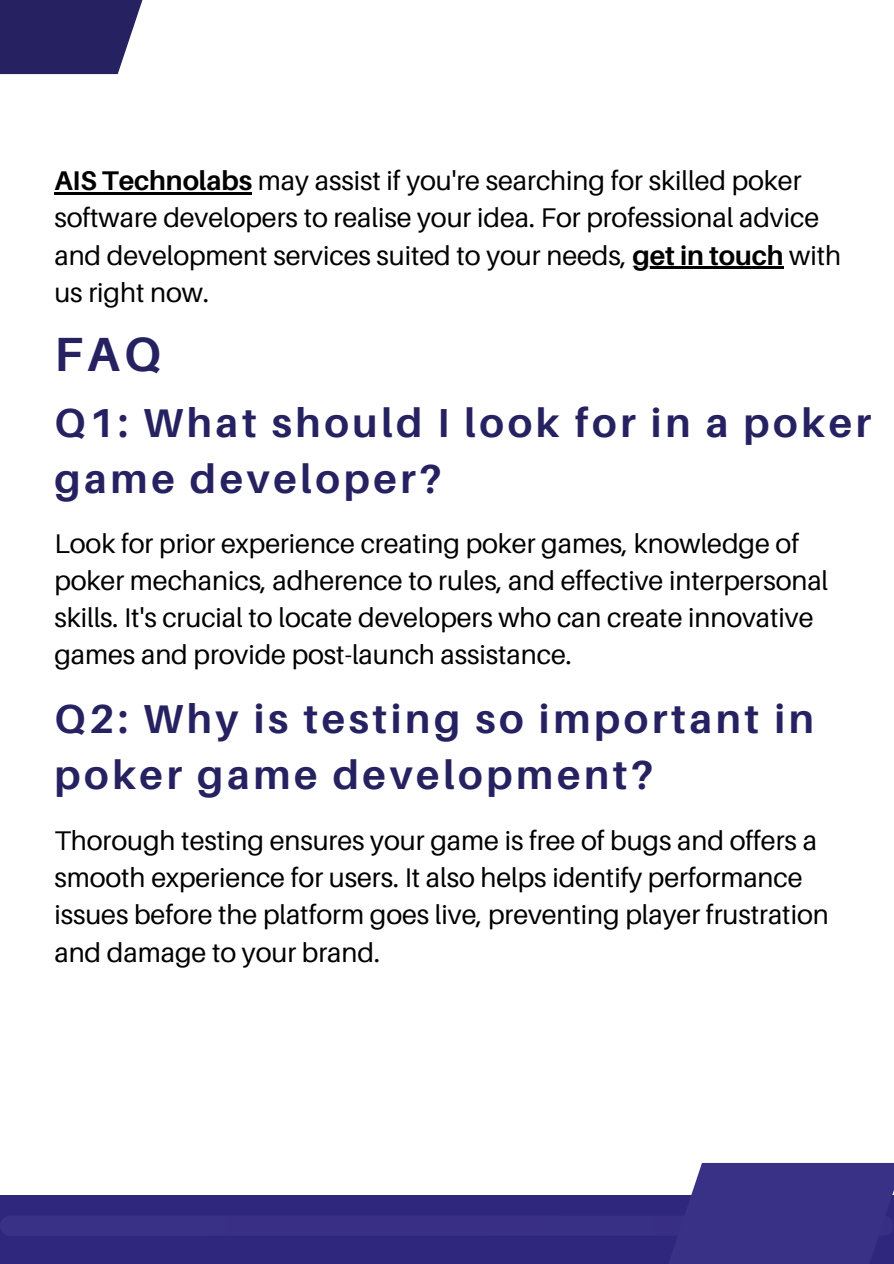
<style>
.page{position:relative;width:894px;height:1264px;background:#fff}
.page>*{position:absolute;margin:0;border:0;box-sizing:border-box;transform-origin:0 0}
.t1{font:700 48px "Aileron";color:#262262}
.t2{font:700 40.5px/56.2px "Aileron";letter-spacing:.09em;color:#262262}
.t3{font:27px/37.2px "Aileron";letter-spacing:-.005em;color:#000}
.s1{font-weight:700}
</style>
<div class="page">
<div style="left:0;top:1195px;width:893px;height:68px;background:#2f267e"></div>
<div style="left:0;top:1215px;width:893px;height:20px;background:#393085;border-radius:10px"></div>
<div style="left:634px;top:1162px;width:259px;height:101px;background:#393185"></div>
<svg style="left:0;top:0;width:143px;height:74px;background:#393570"></svg>
<hr style="left:54px;top:192px;width:198px;height:3px;background:#000">
<hr style="left:632px;top:267px;width:151px;height:2px;background:#000">
<p class="t3" style="left:54px;top:162px;width:788px"><span class="s1">AIS Technolabs</span> may assist if you're searching for skilled poker software developers to realise your idea. For professional advice and development services suited to your needs, <span class="s1">get in touch</span> with</p>
<h1 class="t3" style="left:54px;top:273px;width:156px">us right now.</h1>
<h2 class="t1" style="left:54px;top:324px;width:108px">FAQ</h2>
<p class="t2" style="left:54px;top:393px;width:818px">Q1: What should I look for in a poker game developer?</p>
<h2 class="t3" style="left:54px;top:524px;width:775px">Look for prior experience creating poker games, knowledge of poker mechanics, adherence to rules, and effective interpersonal skills. It's crucial to locate developers who can create innovative games and provide post-launch assistance.</h2>
<p class="t2" style="left:54px;top:690px;width:760px">Q2: Why is testing so important in poker game development?</p>
<p class="t3" style="left:54px;top:821px;width:775px">Thorough testing ensures your game is free of bugs and offers a smooth experience for users. It also helps identify performance issues before the platform goes live, preventing player frustration and damage to your brand.</p>
</div>
